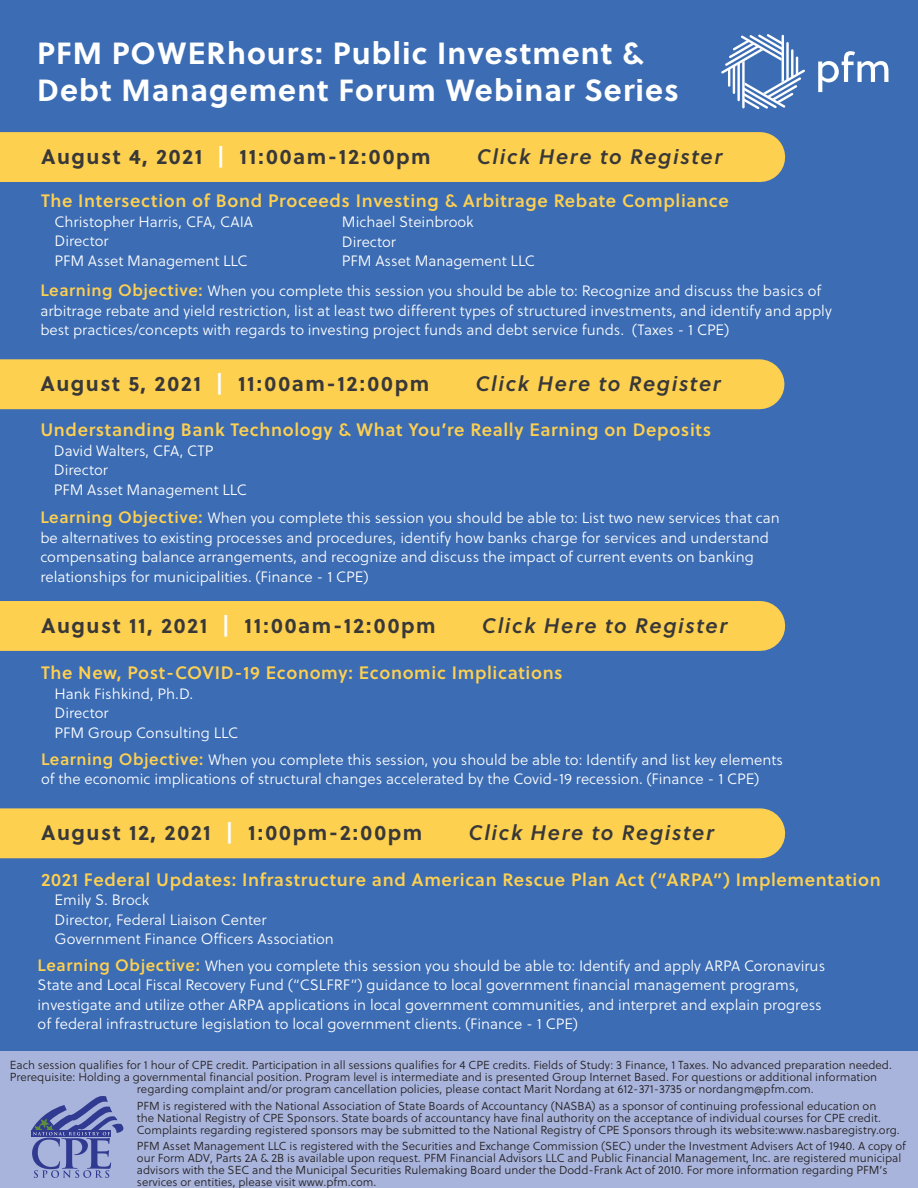
<style>
.page{position:relative;width:918px;height:1188px;background:#fff}
.page>*{position:absolute;margin:0;border:0;box-sizing:border-box;transform-origin:0 0}
.t1{font:700 30.6px/36.8px "Soleil";letter-spacing:.035em;color:#fff}
.t2{font:700 21px "Soleil";letter-spacing:.075em;color:#383839}
.t3{font:italic 21px "Soleil Sb";letter-spacing:.075em;color:#383839}
.t4{font:18px "Soleil Sb";letter-spacing:.035em;color:#fed050}
.t5{font:15px/19.5px "Soleil Lt";color:#fff}
.t6{font:11.7px/12px "Soleil Lt";color:#231f20}
.s1{color:#fff}
.s2{font-family:"Soleil Sb";font-size:16.5px;color:#fed050}
</style>
<div class="page">
<div style="left:1px;top:1px;width:916px;height:1186px;background:#3b6cb4"></div>
<div style="left:0;top:601px;width:760px;height:50px;background:#fed050"></div>
<div style="left:0;top:1051px;width:918px;height:137px;background:#a8b4db"></div>
<svg style="left:31px;top:1096px;width:93px;height:82px"></svg>
<svg style="left:818px;top:51px;width:70px;height:41px"></svg>
<svg style="left:721px;top:34px;width:84px;height:75px"></svg>
<div style="left:0;top:359px;width:760px;height:50px;background:#fed050"></div>
<div style="left:0;top:132px;width:760px;height:50px;background:#fed050"></div>
<div style="left:0;top:808px;width:760px;height:50px;background:#fed050"></div>
<p class="t1" style="left:37px;top:33px;width:643px">PFM POWERhours: Public Investment &amp;<br>Debt Management Forum Webinar Series</p>
<p class="t2" style="left:41px;top:140px;width:391px">August 4, 2021 <span class="s1">|</span> 11:00am-12:00pm</p>
<p class="t3" style="left:477px;top:140px;width:247px">Click Here to Register</p>
<p class="t4" style="left:41px;top:187px;width:689px">The Intersection of Bond Proceeds Investing &amp; Arbitrage Rebate Compliance</p>
<p class="t5" style="left:55px;top:212px;width:200px">Christopher Harris, CFA, CAIA</p>
<p class="t5" style="left:55px;top:231px;width:56px">Director</p>
<p class="t5" style="left:40px;top:245px;width:783px;line-height:30.5px;text-indent:14px">PFM Asset Management LLC<br><span class="s2">Learning Objective:</span> When you complete this session you should be able to: Recognize and discuss the basics of</p>
<p class="t5" style="left:40px;top:301px;width:793px">arbitrage rebate and yield restriction, list at least two different types of structured investments, and identify and apply best practices/concepts with regards to investing project funds and debt service funds. (Taxes - 1 CPE)</p>
<p class="t5" style="left:342px;top:212px;width:133px">Michael Steinbrook</p>
<p class="t5" style="left:342px;top:232px;width:56px">Director</p>
<p class="t5" style="left:342px;top:251px;width:195px">PFM Asset Management LLC</p>
<p class="t2" style="left:40px;top:367px;width:390px">August 5, 2021 <span class="s1">|</span> 11:00am-12:00pm</p>
<p class="t3" style="left:475px;top:368px;width:247px">Click Here to Register</p>
<p class="t4" style="left:40px;top:416px;width:672px">Understanding Bank Technology &amp; What You’re Really Earning on Deposits</p>
<p class="t5" style="left:54px;top:441px;width:161px">David Walters, CFA, CTP</p>
<p class="t5" style="left:54px;top:460px;width:56px">Director</p>
<p class="t5" style="left:40px;top:475px;width:741px;line-height:28.5px;text-indent:13px">PFM Asset Management LLC<br><span class="s2">Learning Objective:</span> When you complete this session you should be able to: List two new services that can</p>
<p class="t5" style="left:40px;top:528px;width:730px">be alternatives to existing processes and procedures, identify how banks charge for services and understand compensating balance arrangements, and recognize and discuss the impact of current events on banking relationships for municipalities. (Finance - 1 CPE)</p>
<p class="t2" style="left:41px;top:609px;width:396px">August 11, 2021 <span class="s1">|</span> 11:00am-12:00pm</p>
<p class="t3" style="left:482px;top:609px;width:247px">Click Here to Register</p>
<p class="t4" style="left:41px;top:659px;width:523px">The New, Post-COVID-19 Economy: Economic Implications</p>
<p class="t5" style="left:55px;top:684px;width:140px">Hank Fishkind, Ph.D.</p>
<p class="t5" style="left:55px;top:703px;width:56px">Director</p>
<p class="t5" style="left:41px;top:719px;width:743px;line-height:27px;text-indent:14px">PFM Group Consulting LLC<br><span class="s2">Learning Objective:</span> When you complete this session, you should be able to: Identify and list key elements</p>
<p class="t5" style="left:41px;top:769px;width:720px">of the economic implications of structural changes accelerated by the Covid-19 recession. (Finance - 1 CPE)</p>
<p class="t2" style="left:41px;top:816px;width:383px">August 12, 2021 <span class="s1">|</span> 1:00pm-2:00pm</p>
<p class="t3" style="left:469px;top:817px;width:247px">Click Here to Register</p>
<p class="t4" style="left:41px;top:865px;width:841px">2021 Federal Updates: Infrastructure and American Rescue Plan Act (“ARPA”) Implementation</p>
<p class="t5" style="left:55px;top:890px;width:281px">Emily S. Brock<br>Director, Federal Liaison Center<br>Government Finance Officers Association</p>
<p class="t5" style="left:38px;top:956px;width:789px"><span class="s2">Learning Objective:</span> When you complete this session you should be able to: Identify and apply ARPA Coronavirus State and Local Fiscal Recovery Fund (“CSLFRF”) guidance to local government financial management programs, investigate and utilize other ARPA applications in local government communities, and interpret and explain progress of federal infrastructure legislation to local government clients. (Finance - 1 CPE)</p>
<p class="t6" style="left:10px;top:1059px;width:884px">Each session qualifies for 1 hour of CPE credit. Participation in all sessions qualifies for 4 CPE credits. Fields of Study: 3 Finance, 1 Taxes. No advanced preparation needed.<br>Prerequisite: Holding a governmental financial position. Program level is intermediate and is presented Group Internet Based. For questions or additional information</p>
<p class="t6" style="left:137px;top:1081px;width:741px;line-height:16.5px">regarding complaint and/or program cancellation policies, please contact Marit Nordang at 612-371-3735 or nordangm@pfm.com.<br>PFM is registered with the National Association of State Boards of Accountancy (NASBA) as a sponsor of continuing professional education on</p>
<p class="t6" style="left:137px;top:1111px;width:764px">the National Registry of CPE Sponsors. State boards of accountancy have final authority on the acceptance of individual courses for CPE credit.<br>Complaints regarding registered sponsors may be submitted to the National Registry of CPE Sponsors through its website:www.nasbaregistry.org.</p>
<p class="t6" style="left:137px;top:1140px;width:771px">PFM Asset Management LLC is registered with the Securities and Exchange Commission (SEC) under the Investment Advisers Act of 1940. A copy of our Form ADV, Parts 2A &amp; 2B is available upon request. PFM Financial Advisors LLC and Public Financial Management, Inc. are registered municipal advisors with the SEC and the Municipal Securities Rulemaking Board under the Dodd-Frank Act of 2010. For more information regarding PFM’s services or entities, please visit www.pfm.com.</p>
</div>
